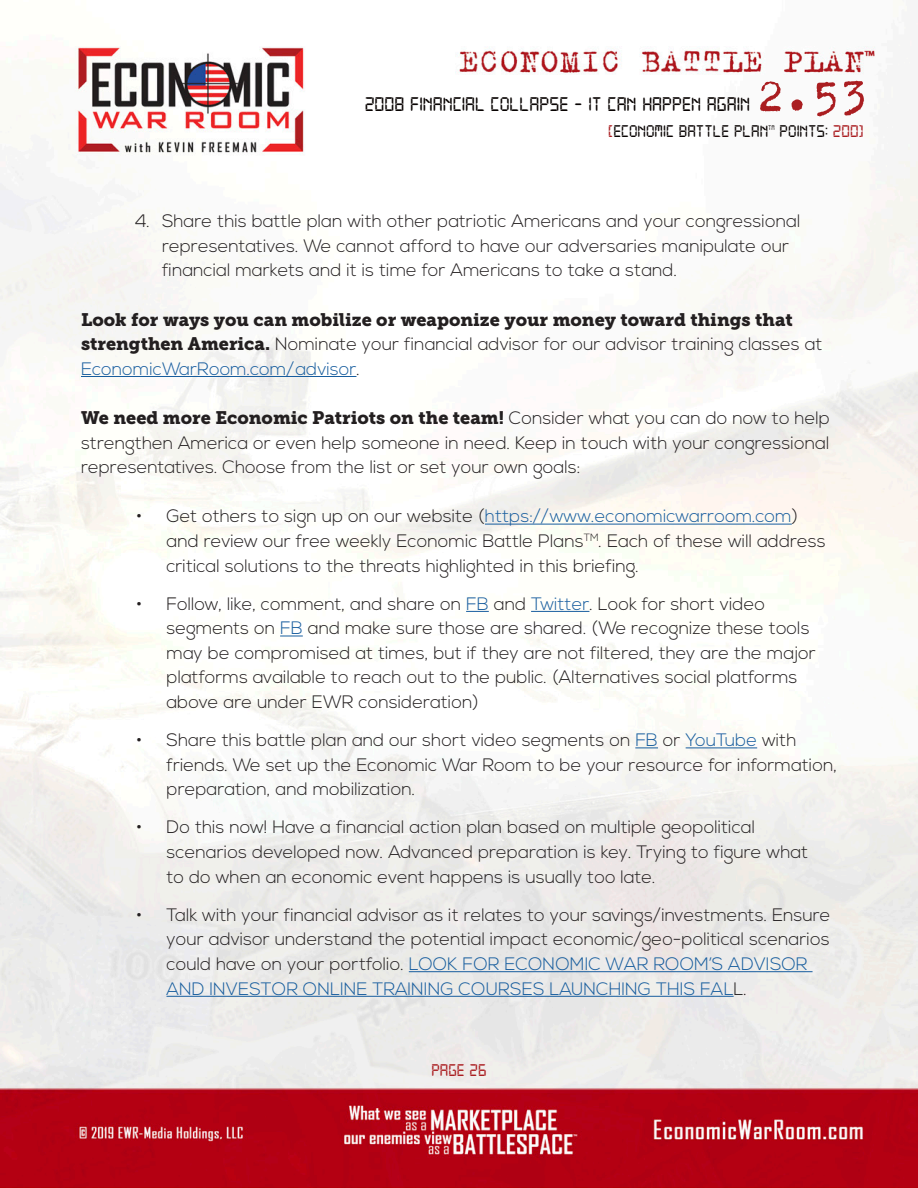
<style>
.page{position:relative;width:918px;height:1188px;background:#fff}
.page>*{position:absolute;margin:0;border:0;box-sizing:border-box;transform-origin:0 0}
.t1{font:51px "Trixie";color:#aa1e21}
.t2{font:21px "Digital 7";color:#080302}
.List_Paragraph{font:300 18px/24.6px "Nexa";color:#231f20}
.List_Paragraph-2{font:18px/24.6px "Museo Slab 900";color:#231f20}
.t3{font:18px "Digital 7";color:#080302}
.t4{font:18px "Digital 7";color:#aa1e21}
.t5{font:7.05px "Digital 7";color:#080302}
.s1{color:#aa1e21}
.s2{font-family:"Nexa";font-weight:300}
.s3{font-family:"Nexa";font-weight:300;color:#175d9e}
.s4{font-family:"Museo Slab 900";font-weight:400}
.s5{color:#175d9e}
</style>
<div class="page">
<img style="left:0;top:35px;width:918px;height:1153px">
<hr style="left:81px;top:376px;width:275px;height:1px;background:#175d9e">
<hr style="left:485px;top:524px;width:307px;height:1px;background:#175d9e">
<svg style="left:466px;top:611px;width:23px;height:1px"></svg>
<hr style="left:531px;top:611px;width:58px;height:1px;background:#175d9e">
<svg style="left:280px;top:636px;width:23px;height:1px"></svg>
<svg style="left:635px;top:747px;width:23px;height:1px"></svg>
<hr style="left:686px;top:747px;width:71px;height:1px;background:#175d9e">
<hr style="left:409px;top:971px;width:404px;height:1px;background:#175d9e">
<hr style="left:166px;top:996px;width:568px;height:1px;background:#175d9e">
<h1 class="t1" style="left:756px;top:62px;width:114px">2.53</h1>
<p class="t3" style="left:608px;top:123px;width:161px"><span class="s1">[</span>ECONOMIC BATTLE PLAN</p>
<p class="t5" style="left:768px;top:124px;width:8px">TM</p>
<p class="t3" style="left:780px;top:123px;width:85px">POINTS: <span class="s1">200]</span></p>
<p class="t2" style="left:365px;top:95px;width:387px">2008 FINANCIAL COLLAPSE - IT CAN HAPPEN AGAIN</p>
<p class="List_Paragraph" style="left:162px;top:209px;width:640px;text-indent:-27px">4. Share this battle plan with other patriotic Americans and your congressional representatives. We cannot afford to have our adversaries manipulate our financial markets and it is time for Americans to take a stand.</p>
<p class="List_Paragraph-2" style="left:81px;top:307px;width:743px">Look for ways you can mobilize or weaponize your money toward things that strengthen America. <span class="s2">Nominate your financial advisor for our advisor training classes at<br></span><span class="s3">EconomicWarRoom.com/advisor</span><span class="s2">.</span></p>
<p class="List_Paragraph" style="left:81px;top:406px;width:750px;text-align:justify"><span class="s4">We need more Economic Patriots on the team!</span> Consider what you can do now to help strengthen America or even help someone in need. Keep in touch with your congressional representatives. Choose from the list or set your own goals:</p>
<p class="List_Paragraph" style="left:166px;top:505px;width:661px;text-indent:-30px">• Get others to sign up on our website (<span class="s5">https://www.economicwarroom.com</span>) and review our free weekly Economic Battle Plans<sup>TM</sup>. Each of these will address critical solutions to the threats highlighted in this briefing.</p>
<p class="List_Paragraph" style="left:166px;top:592px;width:651px;text-indent:-30px">• Follow, like, comment, and share on <span class="s5">FB</span> and <span class="s5">Twitter</span>. Look for short video segments on <span class="s5">FB</span> and make sure those are shared. (We recognize these tools may be compromised at times, but if they are not filtered, they are the major platforms available to reach out to the public. (Alternatives social platforms above are under EWR consideration)</p>
<p class="List_Paragraph" style="left:166px;top:728px;width:672px;text-indent:-30px">• Share this battle plan and our short video segments on <span class="s5">FB</span> or <span class="s5">YouTube</span> with friends. We set up the Economic War Room to be your resource for information, preparation, and mobilization.</p>
<p class="List_Paragraph" style="left:166px;top:816px;width:643px;text-indent:-30px">• Do this now! Have a financial action plan based on multiple geopolitical scenarios developed now. Advanced preparation is key. Trying to figure what to do when an economic event happens is usually too late.</p>
<p class="List_Paragraph" style="left:166px;top:903px;width:666px;text-indent:-30px">• Talk with your financial advisor as it relates to your savings/investments. Ensure your advisor understand the potential impact economic/geo-political scenarios could have on your portfolio. <span class="s5">LOOK FOR ECONOMIC WAR ROOM’S ADVISOR AND INVESTOR ONLINE TRAINING COURSES LAUNCHING THIS FAL</span>L.</p>
<p class="t4" style="left:431px;top:1062px;width:57px">PAGE 26</p>
</div>
